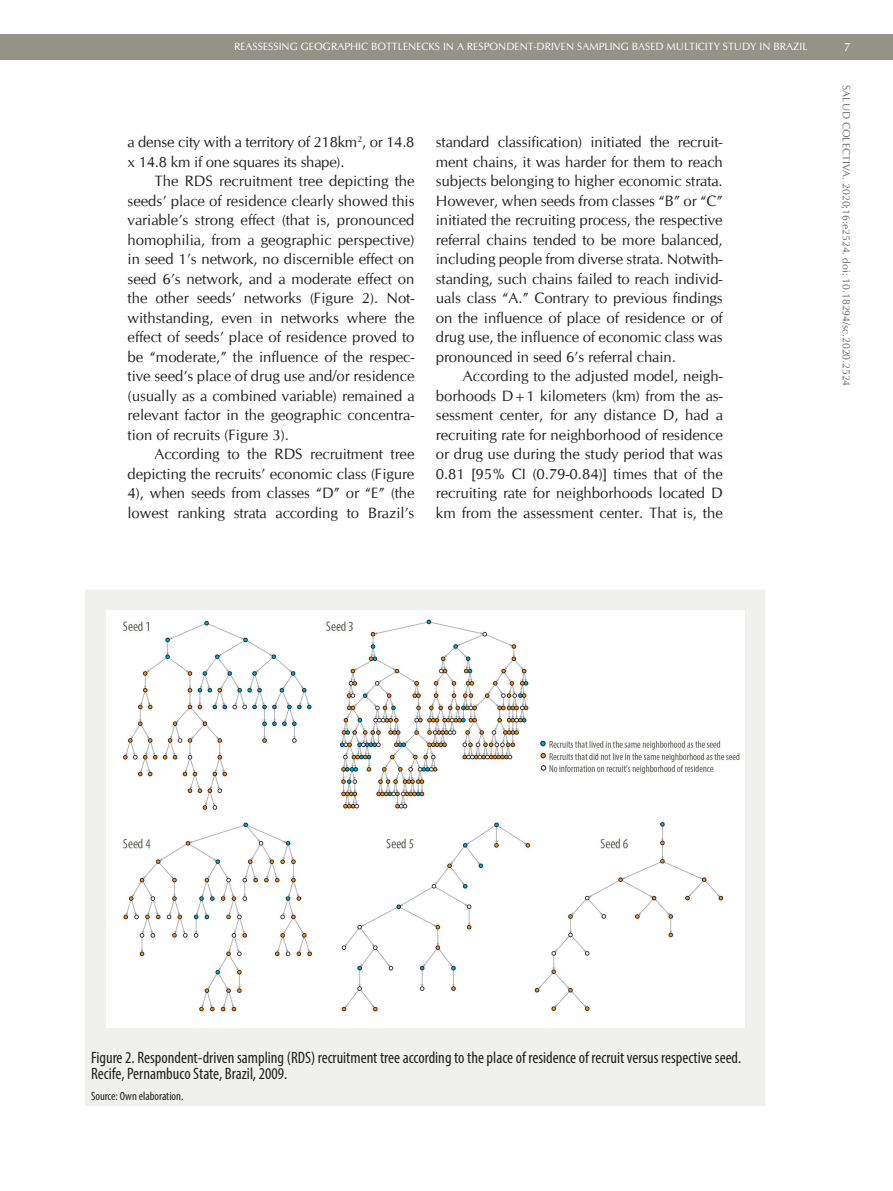
<style>
.page{position:relative;width:893px;height:1191px;background:#fff}
.page>*{position:absolute;margin:0;border:0;box-sizing:border-box;transform-origin:0 0}
.t1{font:condensed 16.5px/16.5px "Myriad Pro";color:#231f20}
.t2{font:15px/19.5px "CG Omega";letter-spacing:-.005em;color:#231f20;text-align:justify}
.t3{font:condensed 12px "Myriad Pro";color:#231f20}
.t4{font:12px "CG Omega";color:#fff}
.t5{font:10.5px "CG Omega";color:#fff}
.t6{font:10.5px "CG Omega";color:#6c6d70}
</style>
<div class="page">
<div style="left:0;top:34px;width:893px;height:26px;background:#939389"></div>
<svg style="left:85px;top:590px;width:680px;height:516px;fill:#f0f1ef"></svg>
<img style="left:106px;top:611px;width:638px;height:416px">
<p class="t5" style="left:234px;top:40px;width:575px">Reassessing geographic bottlenecks in a respondent-driven sampling based multicity study in Brazil</p>
<p class="t4" style="left:844px;top:40px;width:8px">7</p>
<p class="t6" style="left:852px;top:85px;width:303px;rotate:90deg">SALUD COLECTIVA. 2020;16:e2524. doi: 10.18294/sc.2020.2524</p>
<p class="t2" style="left:436px;top:132px;width:288px">standard classification) initiated the recruit&shy;ment chains, it was harder for them to reach subjects belonging to higher economic strata.<br>However, when seeds from classes “B” or “C” initiated the recruiting process, the respective referral chains tended to be more balanced, including people from diverse strata. Notwith&shy;standing, such chains failed to reach individ&shy;uals class “A.” Contrary to previous findings on the influence of place of residence or of drug use, the influence of economic class was pronounced in seed 6’s referral chain.</p>
<p class="t2" style="left:436px;top:366px;width:289px;text-indent:27px">According to the adjusted model, neigh&shy;borhoods D+1 kilometers (km) from the as&shy;sessment center, for any distance D, had a recruiting rate for neighborhood of residence or drug use during the study period that was 0.81 [95% CI (0.79-0.84)] times that of the recruiting rate for neighborhoods located D km from the assessment center. That is, the</p>
<p class="t2" style="left:128px;top:132px;width:288px">a dense city with a territory of 218km<sup>2</sup>, or 14.8 x 14.8 km if one squares its shape).</p>
<p class="t2" style="left:128px;top:171px;width:288px;text-indent:27px">The RDS recruitment tree depicting the seeds’ place of residence clearly showed this variable’s strong effect (that is, pronounced homophilia, from a geographic perspective) in seed 1’s network, no discernible effect on seed 6’s network, and a moderate effect on the other seeds’ networks (Figure 2). Not&shy;withstanding, even in networks where the effect of seeds’ place of residence proved to be “moderate,” the influence of the respec&shy;tive seed’s place of drug use and/or residence (usually as a combined variable) remained a relevant factor in the geographic concentra&shy;tion of recruits (Figure 3).</p>
<p class="t2" style="left:128px;top:444px;width:288px;text-indent:27px">According to the RDS recruitment tree depicting the recruits’ economic class (Figure 4), when seeds from classes “D” or “E” (the lowest ranking strata according to Brazil’s</p>
<p class="t1" style="left:91px;top:1048px;width:652px">Figure 2. Respondent-driven sampling (RDS) recruitment tree according to the place of residence of recruit versus respective seed.<br>Recife, Pernambuco State, Brazil, 2009.</p>
<p class="t3" style="left:91px;top:1088px;width:94px">Source: Own elaboration.</p>
</div>
